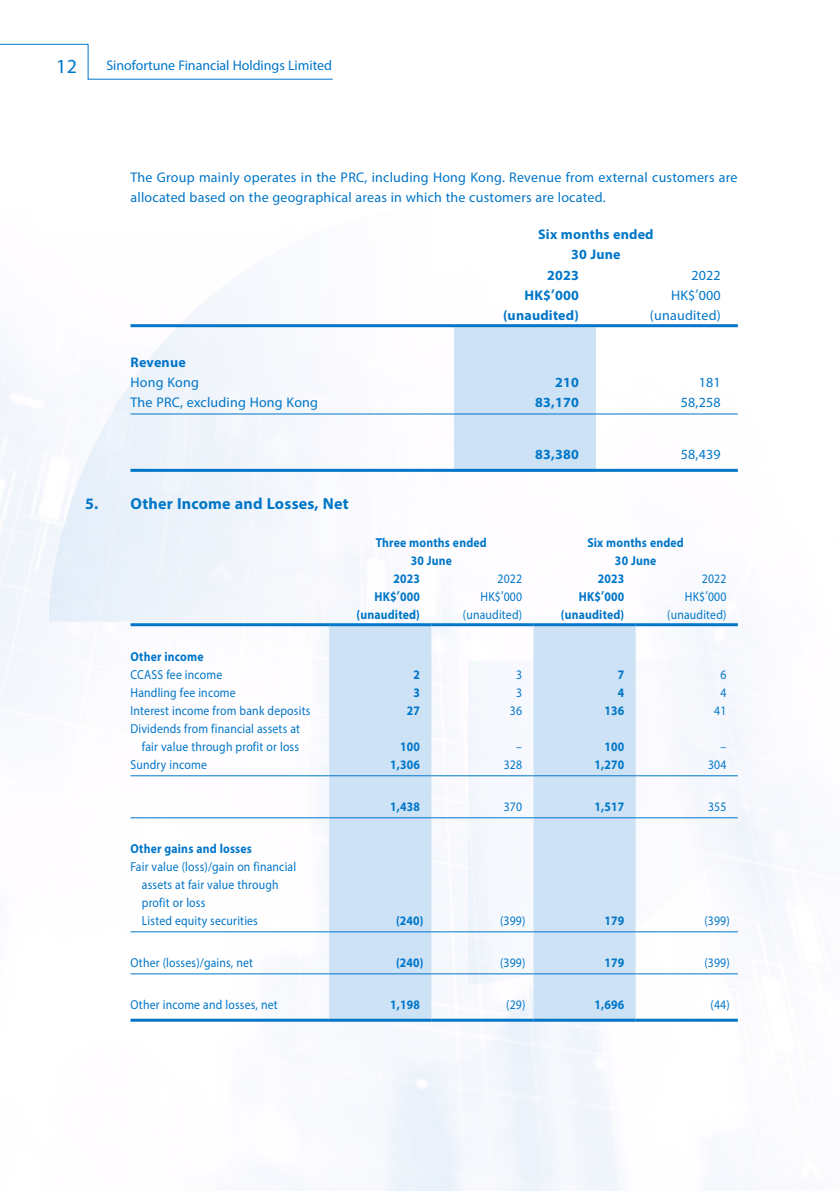
<style>
.page{position:relative;width:840px;height:1191px;background:#fff}
.page>*{position:absolute;margin:0;border:0;box-sizing:border-box;transform-origin:0 0}
.t1{font:20px "Myriad Pro";color:#0076c8}
.Notes_HD1{font:700 16px "Myriad Pro";letter-spacing:.015em;color:#0076c8}
.Notes{font:14px/20px "Myriad Pro";letter-spacing:.015em;color:#0076c8}
.Notes-2{font:700 14px "Myriad Pro";letter-spacing:.015em;color:#0076c8}
.Notes-3{font:14px "Myriad Pro";letter-spacing:-.005em;color:#0076c8}
.Notes-4{font:13px/18px "Myriad Pro";letter-spacing:.015em;color:#0076c8;text-align:right;scale:.9 1}
.Notes-5{font:700 13px "Myriad Pro";letter-spacing:.015em;color:#0076c8;scale:.9 1}
</style>
<div class="page">
<img style="left:0;top:324px;width:738px;height:867px">
<div style="left:49px;top:206px;width:380px;height:416px;background:linear-gradient(to right,#f1f6fc,#fbfbfe)"></div>
<div style="left:468px;top:661px;width:323px;height:323px;background:#f9f9fd"></div>
<svg style="left:0;top:43px;width:333px;height:37px"></svg>
<div style="left:454px;top:327px;width:141px;height:142px;background:#cde2f5"></div>
<hr style="left:130px;top:324px;width:324px;height:3px;background:#0076c8">
<hr style="left:454px;top:324px;width:141px;height:3px;background:#0076c8">
<hr style="left:595px;top:324px;width:142px;height:3px;background:#0076c8">
<hr style="left:130px;top:413px;width:324px;height:1px;background:#0076c8">
<hr style="left:454px;top:413px;width:141px;height:1px;background:#0076c8">
<hr style="left:595px;top:413px;width:142px;height:1px;background:#0076c8">
<hr style="left:130px;top:469px;width:324px;height:3px;background:#0076c8">
<hr style="left:454px;top:469px;width:141px;height:3px;background:#0076c8">
<hr style="left:595px;top:469px;width:142px;height:3px;background:#0076c8">
<svg style="left:329px;top:626px;width:306px;height:392px;fill:#cde2f5"></svg>
<hr style="left:130px;top:623px;width:199px;height:3px;background:#0076c8">
<hr style="left:329px;top:623px;width:102px;height:3px;background:#0076c8">
<hr style="left:431px;top:623px;width:102px;height:3px;background:#0076c8">
<hr style="left:533px;top:623px;width:102px;height:3px;background:#0076c8">
<hr style="left:635px;top:623px;width:102px;height:3px;background:#0076c8">
<hr style="left:130px;top:775px;width:199px;height:1px;background:#0076c8">
<hr style="left:329px;top:775px;width:102px;height:1px;background:#0076c8">
<hr style="left:431px;top:775px;width:102px;height:1px;background:#0076c8">
<hr style="left:533px;top:775px;width:102px;height:1px;background:#0076c8">
<hr style="left:635px;top:775px;width:102px;height:1px;background:#0076c8">
<hr style="left:130px;top:817px;width:199px;height:1px;background:#0076c8">
<hr style="left:329px;top:817px;width:102px;height:1px;background:#0076c8">
<hr style="left:431px;top:817px;width:102px;height:1px;background:#0076c8">
<hr style="left:533px;top:817px;width:102px;height:1px;background:#0076c8">
<hr style="left:635px;top:817px;width:102px;height:1px;background:#0076c8">
<hr style="left:130px;top:931px;width:199px;height:1px;background:#0076c8">
<hr style="left:329px;top:931px;width:102px;height:1px;background:#0076c8">
<hr style="left:431px;top:931px;width:102px;height:1px;background:#0076c8">
<hr style="left:533px;top:931px;width:102px;height:1px;background:#0076c8">
<hr style="left:635px;top:931px;width:102px;height:1px;background:#0076c8">
<hr style="left:130px;top:973px;width:199px;height:1px;background:#0076c8">
<hr style="left:329px;top:973px;width:102px;height:1px;background:#0076c8">
<hr style="left:431px;top:973px;width:102px;height:1px;background:#0076c8">
<hr style="left:533px;top:973px;width:102px;height:1px;background:#0076c8">
<hr style="left:635px;top:973px;width:102px;height:1px;background:#0076c8">
<hr style="left:130px;top:1018px;width:199px;height:3px;background:#0076c8">
<hr style="left:329px;top:1018px;width:102px;height:3px;background:#0076c8">
<hr style="left:431px;top:1018px;width:102px;height:3px;background:#0076c8">
<hr style="left:533px;top:1018px;width:102px;height:3px;background:#0076c8">
<hr style="left:635px;top:1018px;width:102px;height:3px;background:#0076c8">
<h1 class="t1" style="left:56px;top:54px;width:22px">12</h1>
<p class="Notes-3" style="left:106px;top:57px;width:227px">Sinofortune Financial Holdings Limited</p>
<p class="Notes" style="left:130px;top:167px;width:608px">The Group mainly operates in the PRC, including Hong Kong. Revenue from external customers are allocated based on the geographical areas in which the customers are located.</p>
<p class="Notes-2" style="left:538px;top:226px;width:117px">Six months ended</p>
<p class="Notes-2" style="left:571px;top:246px;width:51px">30 June</p>
<p class="Notes-2" style="left:547px;top:266px;width:33px">2023</p>
<p class="Notes" style="left:691px;top:264px;width:31px">2022</p>
<p class="Notes-2" style="left:524px;top:286px;width:56px">HK$’000</p>
<p class="Notes" style="left:670px;top:284px;width:51px">HK$’000</p>
<p class="Notes-2" style="left:502px;top:306px;width:77px">(unaudited)</p>
<p class="Notes" style="left:649px;top:304px;width:72px">(unaudited)</p>
<p class="Notes-2" style="left:130px;top:353px;width:57px">Revenue</p>
<p class="Notes" style="left:130px;top:372px;width:70px">Hong Kong</p>
<p class="Notes-2" style="left:555px;top:373px;width:25px">210</p>
<p class="Notes" style="left:698px;top:372px;width:23px">181</p>
<p class="Notes" style="left:130px;top:392px;width:189px">The PRC, excluding Hong Kong</p>
<p class="Notes-2" style="left:535px;top:393px;width:45px">83,170</p>
<p class="Notes" style="left:680px;top:392px;width:41px">58,258</p>
<p class="Notes-2" style="left:535px;top:445px;width:45px">83,380</p>
<p class="Notes" style="left:680px;top:444px;width:41px">58,439</p>
<p class="Notes_HD1" style="left:85px;top:492px;width:265px">5. Other Income and Losses, Net</p>
<p class="Notes-5" style="left:375px;top:534px;width:125px">Three months ended</p>
<p class="Notes-5" style="left:410px;top:552px;width:47px">30 June</p>
<p class="Notes-5" style="left:587px;top:534px;width:109px">Six months ended</p>
<p class="Notes-5" style="left:614px;top:552px;width:47px">30 June</p>
<p class="Notes-5" style="left:393px;top:570px;width:31px">2023</p>
<p class="Notes-4" style="left:497px;top:569px;width:29px">2022</p>
<p class="Notes-5" style="left:597px;top:570px;width:31px">2023</p>
<p class="Notes-4" style="left:701px;top:569px;width:29px">2022</p>
<p class="Notes-5" style="left:374px;top:588px;width:52px">HK$’000</p>
<p class="Notes-4" style="left:480px;top:587px;width:48px">HK$’000</p>
<p class="Notes-5" style="left:578px;top:588px;width:52px">HK$’000</p>
<p class="Notes-4" style="left:684px;top:587px;width:48px">HK$’000</p>
<p class="Notes-5" style="left:356px;top:606px;width:72px">(unaudited)</p>
<p class="Notes-4" style="left:462px;top:605px;width:67px">(unaudited)</p>
<p class="Notes-5" style="left:560px;top:606px;width:72px">(unaudited)</p>
<p class="Notes-4" style="left:667px;top:605px;width:67px">(unaudited)</p>
<p class="Notes-5" style="left:130px;top:648px;width:83px">Other income</p>
<p class="Notes-4" style="left:130px;top:665px;width:103px">CCASS fee income</p>
<p class="Notes-5" style="left:413px;top:666px;width:9px">2</p>
<p class="Notes-4" style="left:516px;top:665px;width:8px">3</p>
<p class="Notes-5" style="left:617px;top:666px;width:9px">7</p>
<p class="Notes-4" style="left:720px;top:665px;width:8px">6</p>
<p class="Notes-4" style="left:130px;top:683px;width:118px">Handling fee income</p>
<p class="Notes-5" style="left:413px;top:684px;width:9px">3</p>
<p class="Notes-4" style="left:516px;top:683px;width:8px">3</p>
<p class="Notes-5" style="left:617px;top:684px;width:9px">4</p>
<p class="Notes-4" style="left:720px;top:683px;width:8px">4</p>
<p class="Notes-4" style="left:130px;top:701px;width:201px">Interest income from bank deposits</p>
<p class="Notes-5" style="left:406px;top:702px;width:16px">27</p>
<p class="Notes-4" style="left:509px;top:701px;width:15px">36</p>
<p class="Notes-5" style="left:604px;top:702px;width:24px">136</p>
<p class="Notes-4" style="left:713px;top:701px;width:15px">41</p>
<p class="Notes-4" style="left:130px;top:719px;width:190px">Dividends from financial assets at fair value through profit or loss</p>
<p class="Notes-5" style="left:400px;top:738px;width:24px">100</p>
<p class="Notes-4" style="left:516px;top:737px;width:8px">–</p>
<p class="Notes-5" style="left:604px;top:738px;width:24px">100</p>
<p class="Notes-4" style="left:720px;top:737px;width:8px">–</p>
<p class="Notes-4" style="left:130px;top:755px;width:86px">Sundry income</p>
<p class="Notes-5" style="left:390px;top:756px;width:35px">1,306</p>
<p class="Notes-4" style="left:503px;top:755px;width:22px">328</p>
<p class="Notes-5" style="left:594px;top:756px;width:35px">1,270</p>
<p class="Notes-4" style="left:707px;top:755px;width:22px">304</p>
<p class="Notes-5" style="left:390px;top:798px;width:35px">1,438</p>
<p class="Notes-4" style="left:503px;top:797px;width:22px">370</p>
<p class="Notes-5" style="left:594px;top:798px;width:35px">1,517</p>
<p class="Notes-4" style="left:707px;top:797px;width:22px">355</p>
<p class="Notes-5" style="left:130px;top:840px;width:136px">Other gains and losses</p>
<p class="Notes-4" style="left:142px;top:857px;width:173px;text-align:left;text-indent:-11px">Fair value (loss)/gain on financial assets at fair value through profit or loss</p>
<p class="Notes-4" style="left:142px;top:911px;width:130px">Listed equity securities</p>
<p class="Notes-5" style="left:396px;top:912px;width:32px">(240)</p>
<p class="Notes-4" style="left:499px;top:911px;width:30px">(399)</p>
<p class="Notes-5" style="left:604px;top:912px;width:24px">179</p>
<p class="Notes-4" style="left:704px;top:911px;width:30px">(399)</p>
<p class="Notes-4" style="left:130px;top:953px;width:138px">Other (losses)/gains, net</p>
<p class="Notes-5" style="left:396px;top:954px;width:32px">(240)</p>
<p class="Notes-4" style="left:499px;top:953px;width:30px">(399)</p>
<p class="Notes-5" style="left:604px;top:954px;width:24px">179</p>
<p class="Notes-4" style="left:704px;top:953px;width:30px">(399)</p>
<p class="Notes-4" style="left:130px;top:995px;width:165px">Other income and losses, net</p>
<p class="Notes-5" style="left:390px;top:996px;width:35px">1,198</p>
<p class="Notes-4" style="left:506px;top:995px;width:23px">(29)</p>
<p class="Notes-5" style="left:594px;top:996px;width:35px">1,696</p>
<p class="Notes-4" style="left:710px;top:995px;width:23px">(44)</p>
</div>
